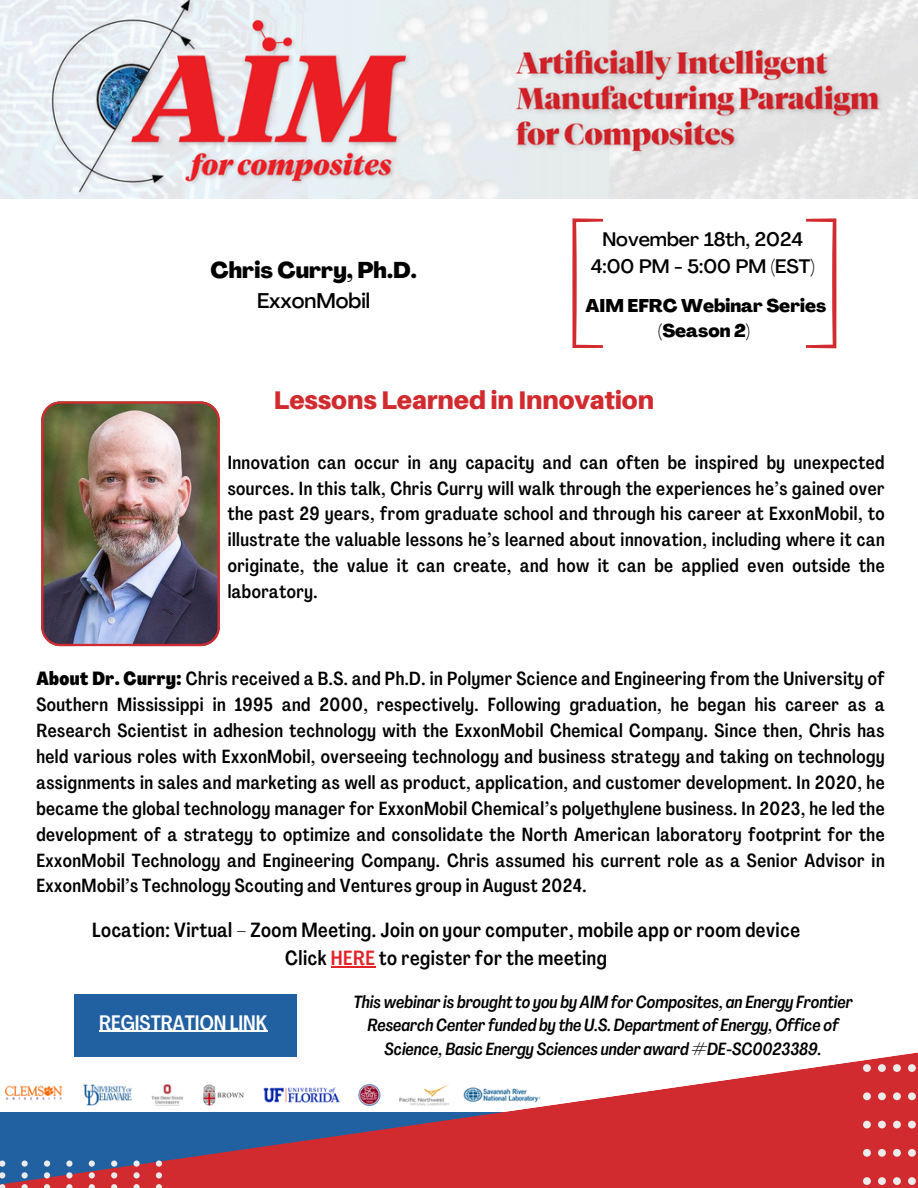
<style>
.page{position:relative;width:918px;height:1188px;background:#fff}
.page>*{position:absolute;margin:0;border:0;box-sizing:border-box;transform-origin:0 0}
.t1{font:900 25.5px "Aileron";letter-spacing:-.005em;color:#d22b2f}
.t2{font:800 22.5px "Agrandir";color:#000}
.t3{font:500 21px "Agrandir";color:#000}
.t4{font:500 20.7px "Agrandir Tight";color:#fff}
.t5{font:500 20.25px/28.2px "Agrandir Tight";letter-spacing:.025em;color:#000;text-align:center}
.t6{font:500 19.35px/27px "Agrandir";color:#000;text-align:center}
.t7{font:500 18.75px/25.8px "Agrandir Tight";letter-spacing:.025em;color:#000;text-align:justify}
.t8{font:800 18.15px/25px "Agrandir";color:#000;text-align:center}
.t9{font:italic 500 17.4px/23.7px "Agrandir Tight";color:#000;text-align:center}
.s1{font-weight:800}
.s2{color:#e32126}
</style>
<div class="page">
<svg style="left:0;top:1052px;width:918px;height:136px;fill:#d22b2f"></svg>
<svg style="left:863px;top:1064px;width:53px;height:124px;background:#d5464a"></svg>
<svg style="left:572px;top:218px;width:31px;height:130px"></svg>
<svg style="left:806px;top:219px;width:30px;height:129px"></svg>
<svg style="left:0;top:1160px;width:162px;height:28px;background:#8f5a75"></svg>
<div style="left:74px;top:994px;width:223px;height:63px;background:#2161a1"></div>
<img style="left:41px;top:401px;width:179px;height:245px">
<img style="left:0;top:0;width:918px;height:198px">
<img style="left:6px;top:1085px;width:534px;height:21px">
<hr style="left:99px;top:1031px;width:168px;height:1px;background:#fff">
<hr style="left:331px;top:966px;width:44px;height:1px;background:#e32126">
<p class="t2" style="left:210px;top:261px;width:208px">Chris Curry, Ph.D.</p>
<p class="t3" style="left:257px;top:292px;width:115px">ExxonMobil</p>
<h4 class="t6" style="left:591px;top:228px;width:225px">November 18th, 2024<br>4:00 PM - 5:00 PM (EST)</h4>
<p class="t8" style="left:586px;top:295px;width:242px">AIM EFRC Webinar Series (Season 2)</p>
<h4 class="t1" style="left:274px;top:384px;width:382px">Lessons Learned in Innovation</h4>
<h1 class="t7" style="left:228px;top:451px;width:659px">Innovation can occur in any capacity and can often be inspired by unexpected sources. In this talk, Chris Curry will walk through the experiences he’s gained over the past 29 years, from graduate school and through his career at ExxonMobil, to illustrate the valuable lessons he’s learned about innovation, including where it can originate, the value it can create, and how it can be applied even outside the laboratory.</h1>
<p class="t7" style="left:36px;top:668px;width:850px"><span class="s1">About Dr. Curry:</span> Chris received a B.S. and Ph.D. in Polymer Science and Engineering from the University of Southern Mississippi in 1995 and 2000, respectively. Following graduation, he began his career as a Research Scientist in adhesion technology with the ExxonMobil Chemical Company. Since then, Chris has held various roles with ExxonMobil, overseeing technology and business strategy and taking on technology assignments in sales and marketing as well as product, application, and customer development. In 2020, he became the global technology manager for ExxonMobil Chemical’s polyethylene business. In 2023, he led the development of a strategy to optimize and consolidate the North American laboratory footprint for the ExxonMobil Technology and Engineering Company. Chris assumed his current role as a Senior Advisor in ExxonMobil’s Technology Scouting and Ventures group in August 2024.</p>
<p class="t5" style="left:92px;top:918px;width:709px">Location: Virtual – Zoom Meeting. Join on your computer, mobile app or room device<br>Click <span class="s2">HERE</span> to register for the meeting</p>
<h4 class="t4" style="left:99px;top:1014px;width:170px">REGISTRATION LINK</h4>
<h4 class="t9" style="left:353px;top:991px;width:501px">This webinar is brought to you by AIM for Composites, an Energy Frontier<br>Research Center funded by the U.S. Department of Energy, Office of<br>Science, Basic Energy Sciences under award #DE-SC0023389.</h4>
</div>
